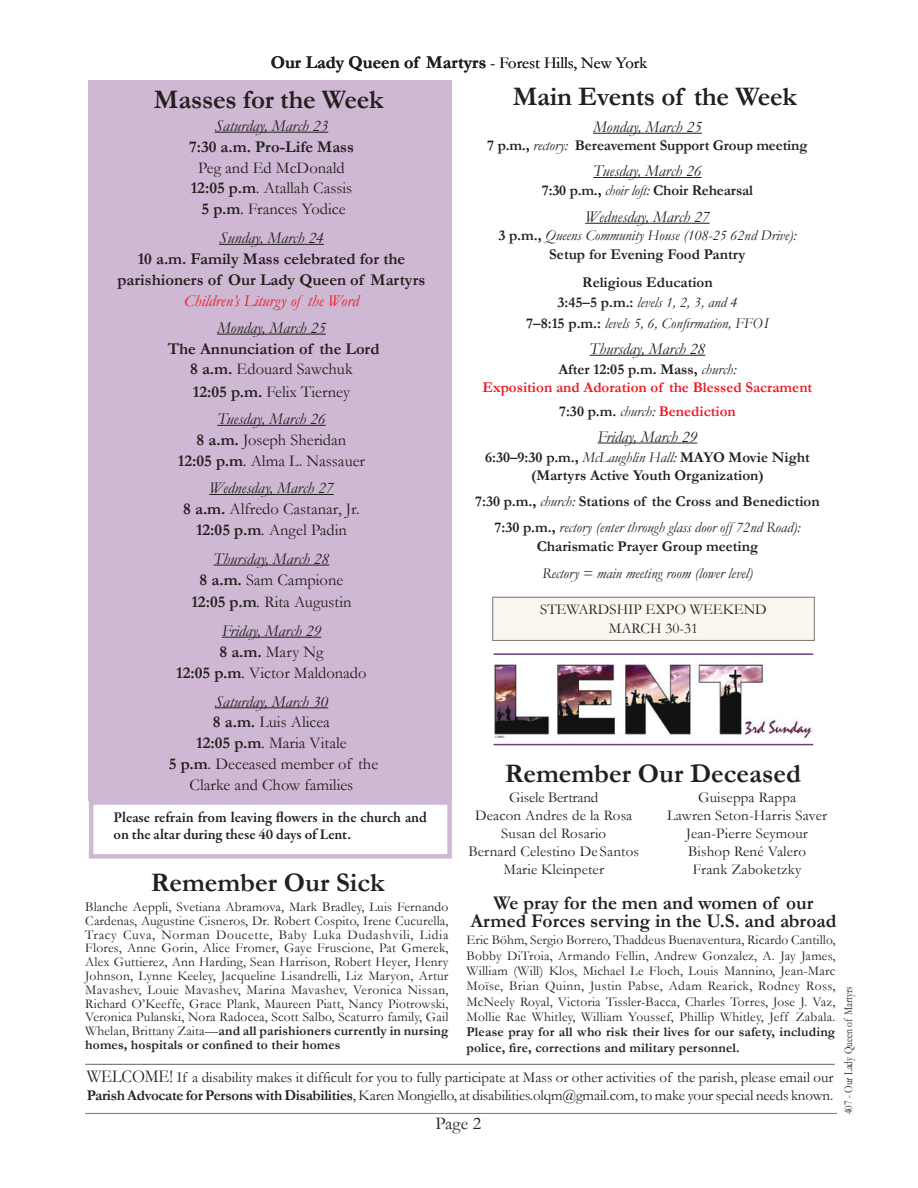
<style>
.page{position:relative;width:918px;height:1188px;background:#fff}
.page>*{position:absolute;margin:0;border:0;box-sizing:border-box;transform-origin:0 0}
.t1{font:700 27px "Garamond";letter-spacing:-.005em;color:#241f1f}
.t2{font:700 19.5px/18px "Garamond";color:#241f1f;text-align:center}
.t3{font:700 18px "Garamond";color:#241f1f}
.t4{font:18px "Garamond";color:#241f1f}
.t5{font:16.5px/20.9px "Garamond";color:#241f1f;text-align:center}
.t6{font:italic 16.5px/27.5px "Garamond";color:#241f1f;text-align:center}
.t7{font:700 16.5px/20.9px "Garamond";color:#241f1f;text-align:center}
.t8{font:italic 16.5px "Garamond";color:#ef1923}
.t9{font:15px/18px "Garamond";color:#241f1f}
.t10{font:700 15px/19.8px "Garamond";color:#241f1f;text-align:center}
.t11{font:italic 15px/18.3px "Garamond";color:#241f1f;text-align:center}
.t12{font:700 15px/18.3px "Garamond";color:#ef1923;text-align:center}
.t13{font:600 15px/16.5px "Garamond Premr Pro";letter-spacing:-.005em;color:#241f1f}
.t14{font:13.5px/13.8px "Garamond";letter-spacing:.01em;color:#241f1f;text-align:justify}
.t15{font:700 13.5px/15.3px "Garamond";letter-spacing:.01em;color:#241f1f}
.t16{font:12px "Garamond";color:#241f1f;scale:.8 1}
.s1{font-weight:400;font-size:16.5px}
.s2{font-weight:700}
.s3{font-style:italic}
.s4{font-weight:400;font-style:italic}
.s5{font-style:inherit}
.s6{font-weight:400}
.s7{font-weight:700;font-style:normal}
.s8{font-style:normal}
.s9{color:#241f1f}
.s10{font-weight:400;font-style:italic;color:#241f1f}
.s11{font-size:18.15px}
</style>
<div class="page">
<div style="left:89px;top:80px;width:363px;height:721px;background:#ceb8d3"></div>
<hr style="left:85px;top:1113px;width:752px;height:1px;background:#838182">
<div style="left:89px;top:800px;width:363px;height:59px;border:4px solid #ceb8d3"></div>
<img style="left:494px;top:664px;width:319px;height:73px">
<hr style="left:494px;top:653px;width:319px;height:2px;background:#713885">
<hr style="left:494px;top:744px;width:319px;height:1px;background:#713885">
<hr style="left:215px;top:132px;width:113px;height:1px;background:#241f1f">
<hr style="left:219px;top:244px;width:105px;height:1px;background:#241f1f">
<hr style="left:217px;top:334px;width:109px;height:1px;background:#241f1f">
<hr style="left:217px;top:425px;width:109px;height:1px;background:#241f1f">
<hr style="left:209px;top:494px;width:125px;height:1px;background:#241f1f">
<hr style="left:214px;top:565px;width:115px;height:1px;background:#241f1f">
<hr style="left:222px;top:637px;width:99px;height:1px;background:#241f1f">
<hr style="left:215px;top:707px;width:113px;height:1px;background:#241f1f">
<hr style="left:593px;top:133px;width:109px;height:1px;background:#241f1f">
<hr style="left:593px;top:177px;width:109px;height:1px;background:#241f1f">
<hr style="left:585px;top:223px;width:125px;height:1px;background:#241f1f">
<hr style="left:590px;top:355px;width:115px;height:1px;background:#241f1f">
<hr style="left:598px;top:443px;width:99px;height:1px;background:#241f1f">
<div style="left:493px;top:597px;width:321px;height:43px;background:#faf6f0"></div>
<div style="left:493px;top:597px;width:322px;height:44px;border:1px solid #777576"></div>
<hr style="left:85px;top:1064px;width:750px;height:1px;background:#777576">
<h3 class="t3" style="left:271px;top:50px;width:378px">Our Lady Queen of Martyrs <span class="s1">- Forest Hills, New York</span></h3>
<h1 class="t1" style="left:513px;top:79px;width:286px">Main Events of the Week</h1>
<h1 class="t1" style="left:154px;top:81px;width:231px">Masses for the Week</h1>
<p class="t6" style="left:215px;top:112px;width:115px">Saturday, March 23</p>
<p class="t7" style="left:189px;top:136px;width:166px">7:30 a.m. Pro-Life Mass</p>
<p class="t5" style="left:191px;top:156px;width:163px">Peg and Ed McDonald<br><span class="s2">12:05 p.m</span><span class="s3">.</span> Atallah Cassis<br><span class="s2">5 p.m</span><span class="s3">.</span> Frances Yodice</p>
<p class="t7" style="left:117px;top:228px;width:310px"><span class="s4">Sunday, March 24<br></span><span class="s5">10</span> a.m. Family Mass celebrated for the parishioners of Our Lady Queen of Martyrs</p>
<p class="t8" style="left:184px;top:289px;width:176px">Children’s Liturgy of the Word</p>
<p class="t6" style="left:217px;top:314px;width:110px">Monday, March 25</p>
<p class="t7" style="left:168px;top:338px;width:213px">The Annunciation of the Lord<br>8 a.m. <span class="s6">Edouard Sawchuk</span></p>
<p class="t6" style="left:193px;top:377px;width:159px"><span class="s7">12:05 p.m.</span> <span class="s8">Felix Tierney<br></span>Tuesday, March 26</p>
<p class="t5" style="left:178px;top:429px;width:189px"><span class="s2">8 a.m.</span> Joseph Sheridan<br><span class="s2">12:05 p.m</span><span class="s3">.</span> Alma L. Nassauer</p>
<p class="t5" style="left:183px;top:477px;width:178px"><span class="s3">Wednesday, March 27<br></span><span class="s2">8 a.m.</span> Alfredo Castanar, Jr.<br><span class="s2">12:05 p.m</span><span class="s3">.</span> Angel Padin</p>
<p class="t6" style="left:200px;top:548px;width:145px;line-height:20.9px">Thursday, March 28<br><span class="s7">8 a.m.</span> <span class="s8">Sam Campione</span></p>
<p class="t6" style="left:191px;top:587px;width:162px;line-height:29.1px"><span class="s7">12:05 p.m</span>. <span class="s8">Rita Augustin<br></span>Friday, March 29</p>
<p class="t5" style="left:176px;top:641px;width:192px"><span class="s2">8 a.m.</span> Mary Ng<br><span class="s2">12:05 p.m</span><span class="s3">.</span> Victor Maldonado</p>
<p class="t5" style="left:169px;top:691px;width:211px"><span class="s3">Saturday, March 30<br></span><span class="s2">8 a.m.</span> Luis Alicea<br><span class="s2">12:05 p.m</span><span class="s3">.</span> Maria Vitale<br><span class="s2">5 p.m</span><span class="s3">.</span> Deceased member of the<br>Clarke and Chow families</p>
<p class="t13" style="left:114px;top:810px;width:315px">Please refrain from leaving flowers in the church and on the altar during these 40 days of Lent.</p>
<h1 class="t1" style="left:151px;top:865px;width:235px">Remember Our Sick</h1>
<p class="t14" style="left:85px;top:899px;width:365px">Blanche Aeppli, Svetiana Abramova, Mark Bradley, Luis Fernando Cardenas, Augustine Cisneros, Dr. Robert Cospito, Irene Cucurella, Tracy Cuva, Norman Doucette, Baby Luka Dudashvili, Lidia Flores, Anne Gorin, Alice Fromer, Gaye Fruscione, Pat Gmerek, Alex Guttierez, Ann Harding, Sean Harrison, Robert Heyer, Henry Johnson, Lynne Keeley, Jacqueline Lisandrelli, Liz Maryon, Artur Mavashev, Louie Mavashev, Marina Mavashev, Veronica Nissan, Richard O’Keeffe, Grace Plank, Maureen Piatt, Nancy Piotrowski, Veronica Pulanski, Nora Radocea, Scott Salbo, Scaturro family, Gail Whelan, Brittany Zaita—<span class="s2">and all parishioners currently in nursing homes, hospitals or confined to their homes</span></p>
<p class="t6" style="left:593px;top:113px;width:110px">Monday, March 25</p>
<p class="t10" style="left:487px;top:136px;width:322px">7 p.m., <span class="s4">rectory:</span> Bereavement Support Group meeting</p>
<p class="t6" style="left:593px;top:157px;width:110px">Tuesday, March 26</p>
<p class="t10" style="left:542px;top:181px;width:213px">7:30 p.m., <span class="s4">choir loft:</span> Choir Rehearsal</p>
<p class="t6" style="left:585px;top:203px;width:126px">Wednesday, March 27</p>
<p class="t11" style="left:498px;top:226px;width:300px"><span class="s7">3 p.m.,</span> Queens Community House (108-25 62nd Drive):<br><span class="s7">Setup for Evening Food Pantry</span></p>
<p class="t10" style="left:558px;top:272px;width:181px">Religious Education<br>3:45–5 p.m.: <span class="s4">levels 1, 2, 3, and 4</span></p>
<p class="t11" style="left:526px;top:314px;width:244px"><span class="s7">7–8:15 p.m.:</span> levels 5, 6, Confirmation, FFO I</p>
<p class="t6" style="left:590px;top:335px;width:117px">Thursday, March 28</p>
<p class="t12" style="left:483px;top:360px;width:331px"><span class="s9">After 12:05 p.m. Mass,</span> <span class="s10">church:<br></span>Exposition and Adoration of the Blessed Sacrament</p>
<p class="t12" style="left:559px;top:402px;width:178px"><span class="s9">7:30 p.m.</span> <span class="s10">church:</span> Benediction</p>
<p class="t6" style="left:598px;top:422px;width:101px">Friday, March 29</p>
<p class="t10" style="left:485px;top:448px;width:326px;line-height:18.3px">6:30–9:30 p.m., <span class="s4">McLaughlin Hall:</span> MAYO Movie Night (Martyrs Active Youth Organization)</p>
<p class="t10" style="left:475px;top:488px;width:346px;line-height:25.8px">7:30 p.m., <span class="s4">church:</span> Stations of the Cross and Benediction<br>7:30 p.m., <span class="s4">rectory (enter through glass door off 72nd Road):</span></p>
<p class="t10" style="left:537px;top:536px;width:223px">Charismatic Prayer Group meeting</p>
<p class="t11" style="left:542px;top:563px;width:212px">Rectory = main meeting room (lower level)</p>
<p class="t9" style="left:540px;top:600px;width:19px">Stewardsh</p>
<p class="t9" style="left:609px;top:600px;width:106px;line-height:18.8px;text-indent:19px">ip Expo Weekend<br>March</p>
<p class="t9" style="left:665px;top:619px;width:34px">30-31</p>
<h1 class="t1" style="left:505px;top:755px;width:298px">Remember Our Deceased</h1>
<p class="t9" style="left:468px;top:788px;width:172px;text-align:center">Gisele Bertrand<br>Deacon Andres de la Rosa<br>Susan del Rosario<br>Bernard Celestino De Santos<br>Marie Kleinpeter</p>
<p class="t9" style="left:667px;top:788px;width:162px;text-align:center">Guiseppa Rappa<br>Lawren Seton-Harris Saver<br>Jean-Pierre Seymour<br>Bishop René Valero<br>Frank Zaboketzky</p>
<h2 class="t2" style="left:470px;top:894px;width:368px">We pray for the men and women of our<br>Armed Forces serving in the U.S. and abroad</h2>
<p class="t14" style="left:467px;top:932px;width:370px;line-height:15.3px">Eric Böhm, Sergio Borrero, Thaddeus Buenaventura, Ricardo Cantillo, Bobby DiTroia, Armando Fellin, Andrew Gonzalez, A. Jay James, William (Will) Klos, Michael Le Floch, Louis Mannino, Jean-Marc Moïse, Brian Quinn, Justin Pabse, Adam Rearick, Rodney Ross, McNeely Royal, Victoria Tissler-Bacca, Charles Torres, Jose J. Vaz, Mollie Rae Whitley, William Youssef, Phillip Whitley, Jeff Zabala.</p>
<p class="t15" style="left:467px;top:1024px;width:370px">Please pray for all who risk their lives for our safety, including police, fire, corrections and military personnel.</p>
<p class="t9" style="left:87px;top:1068px;width:748px"><span class="s11">WELCOME!</span> If a disability makes it difficult for you to fully participate at Mass or other activities of the parish, please email our<br><span class="s2">Parish Advocate for Persons with Disabilities</span>, Karen Mongiello, at disabilities.olqm@gmail.com, to make your special needs known.</p>
<h3 class="t4" style="left:436px;top:1111px;width:47px">Page 2</h3>
<p class="t16" style="left:840px;top:1114px;width:161px;rotate:-90deg">407 - Our Lady Queen of Martyrs</p>
</div>
